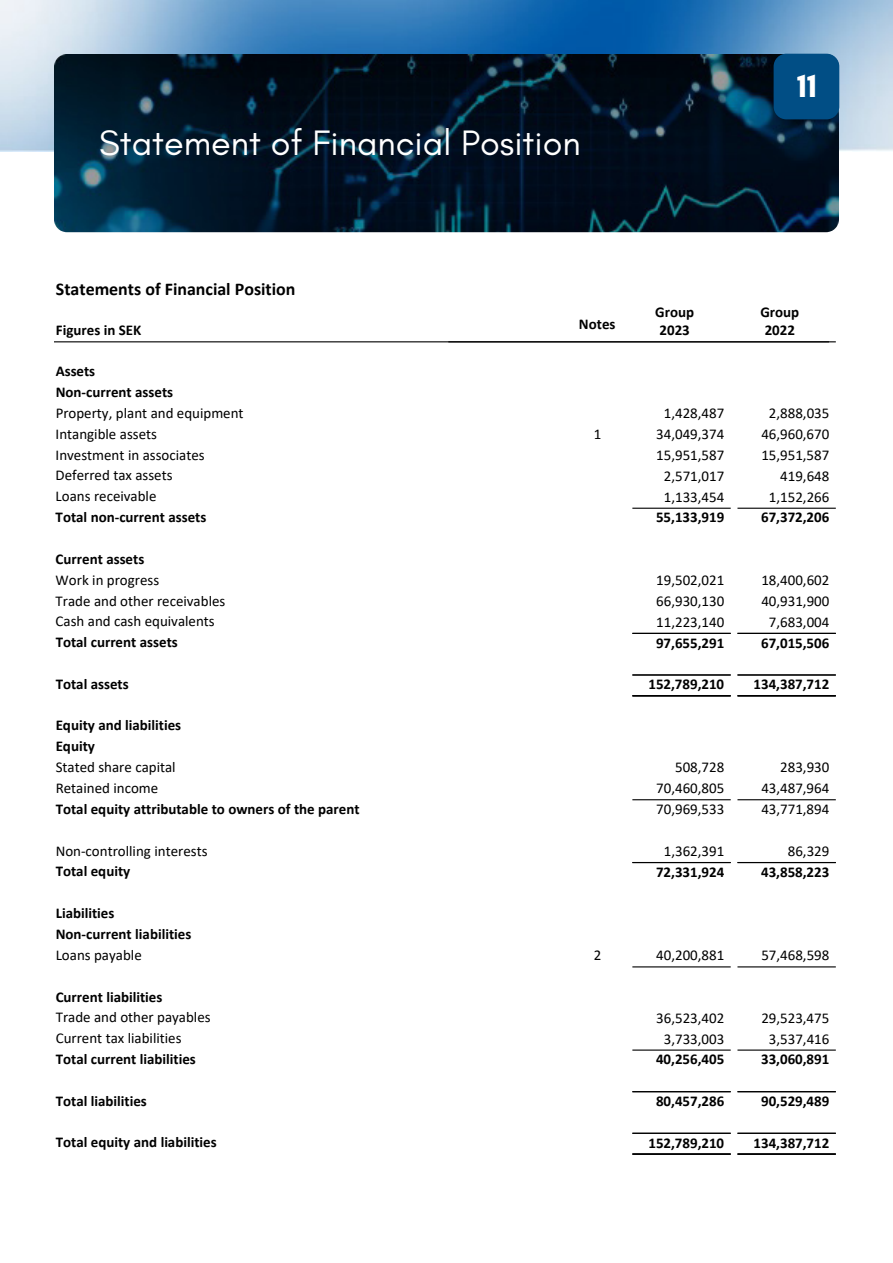
<style>
.page{position:relative;width:893px;height:1263px;background:#fff}
.page>*{position:absolute;margin:0;border:0;box-sizing:border-box;transform-origin:0 0}
.t1{font:36px "Glacial Indifference";color:#fff}
.t2{font:700 33px "Glacial Indifference";color:#fff}
.t3{font:700 18px "Calibri";color:#000}
.t4{font:15px/20.9px "Calibri";color:#000}
.t5{font:700 15px/20.9px "Calibri";color:#000}
.s1{font-weight:700}
.s2{font-weight:400}
</style>
<div class="page">
<img style="left:0;top:0;width:892px;height:152px">
<img style="left:54px;top:54px;width:785px;height:178px">
<div style="left:774px;top:54px;width:65px;height:65px;background:#014e85;border-radius:13px"></div>
<hr style="left:54px;top:341px;width:782px;height:1px;background:#000">
<hr style="left:632px;top:508px;width:99px;height:1px;background:#000">
<hr style="left:737px;top:508px;width:99px;height:1px;background:#000">
<hr style="left:632px;top:633px;width:99px;height:1px;background:#000">
<hr style="left:737px;top:633px;width:99px;height:1px;background:#000">
<hr style="left:632px;top:674px;width:99px;height:1px;background:#000">
<hr style="left:737px;top:674px;width:99px;height:1px;background:#000">
<hr style="left:632px;top:695px;width:99px;height:1px;background:#000">
<hr style="left:737px;top:695px;width:99px;height:1px;background:#000">
<hr style="left:632px;top:799px;width:99px;height:1px;background:#000">
<hr style="left:737px;top:799px;width:99px;height:1px;background:#000">
<hr style="left:632px;top:862px;width:99px;height:1px;background:#000">
<hr style="left:737px;top:862px;width:99px;height:1px;background:#000">
<hr style="left:632px;top:966px;width:99px;height:1px;background:#000">
<hr style="left:737px;top:966px;width:99px;height:1px;background:#000">
<hr style="left:632px;top:1049px;width:99px;height:2px;background:#000">
<hr style="left:737px;top:1049px;width:99px;height:2px;background:#000">
<hr style="left:632px;top:1091px;width:99px;height:1px;background:#000">
<hr style="left:737px;top:1091px;width:99px;height:1px;background:#000">
<hr style="left:632px;top:1133px;width:99px;height:1px;background:#000">
<hr style="left:737px;top:1133px;width:99px;height:1px;background:#000">
<hr style="left:632px;top:1153px;width:99px;height:2px;background:#000">
<hr style="left:737px;top:1153px;width:99px;height:2px;background:#000">
<p class="t1" style="left:99px;top:122px;width:483px">Statement of Financial Position</p>
<p class="t2" style="left:797px;top:65px;width:21px">11</p>
<p class="t3" style="left:56px;top:277px;width:241px">Statements of Financial Position</p>
<p class="t5" style="left:56px;top:320px;width:87px">Figures in SEK</p>
<p class="t4" style="left:56px;top:361px;width:189px"><span class="s1">Assets<br>Non-current assets<br></span>Property, plant and equipment<br>Intangible assets</p>
<p class="t4" style="left:56px;top:444px;width:152px">Investment in associates<br>Deferred tax assets<br>Loans receivable<br><span class="s1">Total non-current assets</span></p>
<p class="t4" style="left:56px;top:548px;width:171px"><span class="s1">Current assets<br></span>Work in progress<br>Trade and other receivables<br>Cash and cash equivalents<br><span class="s1">Total current assets</span></p>
<p class="t5" style="left:56px;top:673px;width:75px">Total assets</p>
<p class="t5" style="left:56px;top:715px;width:305px">Equity and liabilities<br>Equity<br><span class="s2">Stated share capital<br>Retained income<br></span>Total equity attributable to owners of the parent</p>
<p class="t4" style="left:56px;top:840px;width:153px">Non-controlling interests<br><span class="s1">Total equity</span></p>
<p class="t5" style="left:56px;top:903px;width:137px">Liabilities<br>Non-current liabilities<br><span class="s2">Loans payable</span></p>
<p class="t5" style="left:579px;top:313px;width:38px">Notes</p>
<p class="t4" style="left:594px;top:423px;width:9px">1</p>
<p class="t4" style="left:594px;top:944px;width:9px">2</p>
<p class="t5" style="left:655px;top:303px;width:40px;line-height:18.3px">Group<br>2023</p>
<p class="t5" style="left:760px;top:303px;width:40px;line-height:18.3px">Group<br>2022</p>
<p class="t4" style="left:664px;top:403px;width:62px">1,428,487</p>
<p class="t4" style="left:769px;top:403px;width:62px">2,888,035</p>
<p class="t4" style="left:656px;top:423px;width:69px">34,049,374</p>
<p class="t4" style="left:761px;top:423px;width:69px">46,960,670</p>
<p class="t4" style="left:656px;top:444px;width:69px">15,951,587</p>
<p class="t4" style="left:761px;top:444px;width:69px">15,951,587</p>
<p class="t4" style="left:664px;top:465px;width:62px">2,571,017</p>
<p class="t4" style="left:780px;top:465px;width:51px">419,648</p>
<p class="t4" style="left:664px;top:486px;width:62px">1,133,454</p>
<p class="t4" style="left:769px;top:486px;width:62px">1,152,266</p>
<p class="t5" style="left:656px;top:507px;width:70px">55,133,919</p>
<p class="t5" style="left:761px;top:507px;width:70px">67,372,206</p>
<p class="t4" style="left:656px;top:569px;width:69px">19,502,021</p>
<p class="t4" style="left:761px;top:569px;width:69px">18,400,602</p>
<p class="t4" style="left:656px;top:590px;width:69px">66,930,130</p>
<p class="t4" style="left:761px;top:590px;width:69px">40,931,900</p>
<p class="t4" style="left:656px;top:611px;width:69px">11,223,140</p>
<p class="t4" style="left:769px;top:611px;width:62px">7,683,004</p>
<p class="t5" style="left:656px;top:632px;width:70px">97,655,291</p>
<p class="t5" style="left:761px;top:632px;width:70px">67,015,506</p>
<p class="t5" style="left:648px;top:674px;width:77px">152,789,210</p>
<p class="t5" style="left:753px;top:674px;width:77px">134,387,712</p>
<p class="t4" style="left:675px;top:757px;width:51px">508,728</p>
<p class="t4" style="left:780px;top:757px;width:51px">283,930</p>
<p class="t4" style="left:656px;top:777px;width:69px">70,460,805</p>
<p class="t4" style="left:761px;top:777px;width:69px">43,487,964</p>
<p class="t4" style="left:656px;top:798px;width:69px">70,969,533</p>
<p class="t4" style="left:761px;top:798px;width:69px">43,771,894</p>
<p class="t4" style="left:664px;top:840px;width:62px">1,362,391</p>
<p class="t4" style="left:788px;top:840px;width:43px">86,329</p>
<p class="t5" style="left:656px;top:861px;width:70px">72,331,924</p>
<p class="t5" style="left:761px;top:861px;width:70px">43,858,223</p>
<p class="t4" style="left:656px;top:944px;width:69px">40,200,881</p>
<p class="t4" style="left:761px;top:944px;width:69px">57,468,598</p>
<p class="t4" style="left:56px;top:986px;width:156px"><span class="s1">Current liabilities<br></span>Trade and other payables<br>Current tax liabilities<br><span class="s1">Total current liabilities</span></p>
<p class="t5" style="left:56px;top:1090px;width:93px">Total liabilities</p>
<p class="t5" style="left:56px;top:1131px;width:162px">Total equity and liabilities</p>
<p class="t5" style="left:648px;top:1132px;width:77px">152,789,210</p>
<p class="t5" style="left:753px;top:1132px;width:77px">134,387,712</p>
<p class="t4" style="left:656px;top:1007px;width:69px">36,523,402</p>
<p class="t4" style="left:761px;top:1007px;width:69px">29,523,475</p>
<p class="t4" style="left:664px;top:1028px;width:62px">3,733,003</p>
<p class="t4" style="left:769px;top:1028px;width:62px">3,537,416</p>
<p class="t5" style="left:656px;top:1049px;width:70px">40,256,405</p>
<p class="t5" style="left:761px;top:1049px;width:70px">33,060,891</p>
<p class="t5" style="left:656px;top:1090px;width:70px">80,457,286</p>
<p class="t5" style="left:761px;top:1090px;width:70px">90,529,489</p>
</div>
